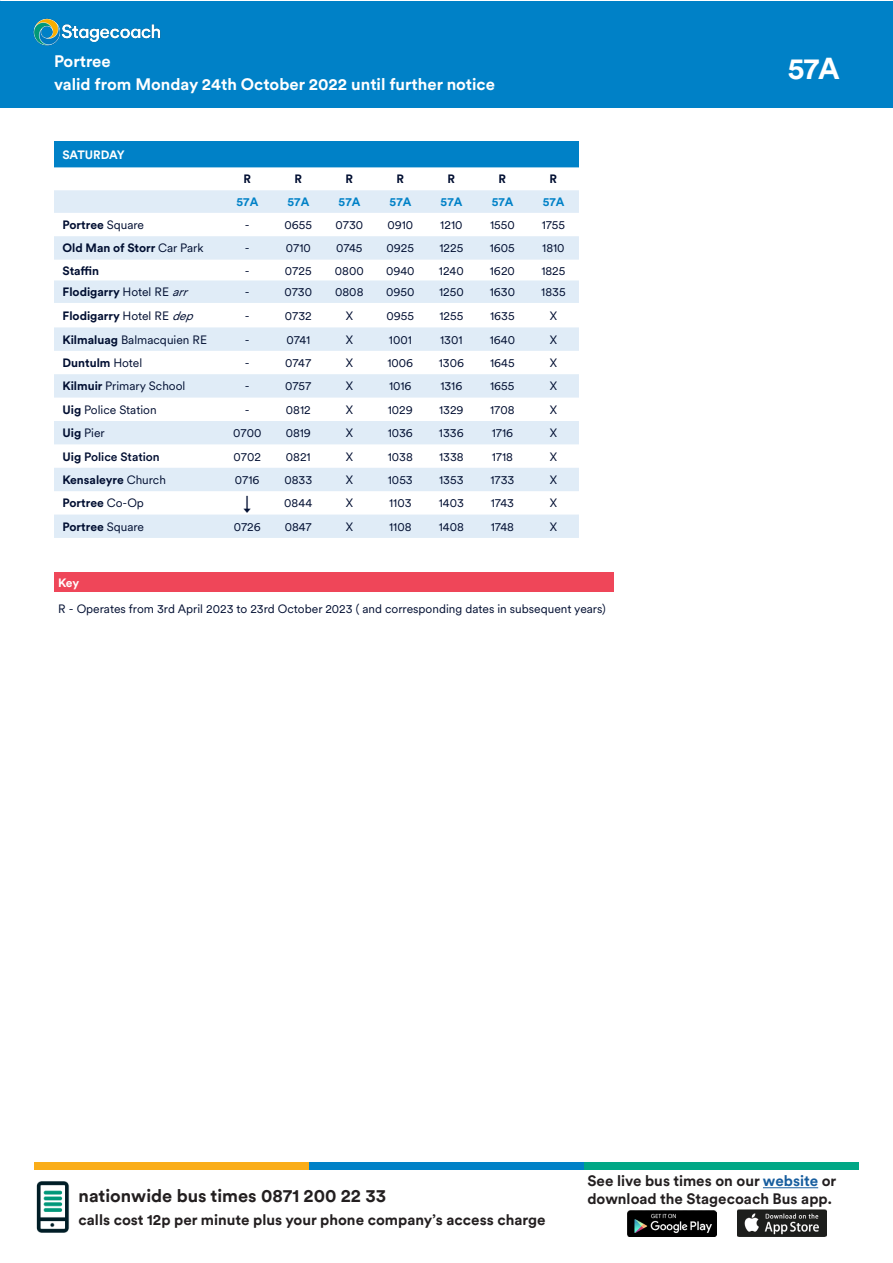
<style>
.page{position:relative;width:893px;height:1263px;background:#fff}
.page>*{position:absolute;margin:0;border:0;box-sizing:border-box;transform-origin:0 0}
.t1{font:700 30px "Stagecoach Circular";color:#fff}
.BODY{font:700 18px "Stagecoach Circular TT";color:#231f20}
.t2{font:18px "Stagecoach Circular";color:#000e31}
.t3{font:700 16.5px "Stagecoach Circular";color:#fff}
.t4{font:700 15px "Stagecoach Circular";color:#231f20}
.BODY-2{font:700 15px "Stagecoach Circular TT";color:#231f20}
.t5{font:12px "Stagecoach Circular";color:#000e31}
.t6{font:700 12px "Stagecoach Circular";color:#000e31}
.t7{font:700 12px "Stagecoach Circular";color:#0081c7}
.t8{font:500 12px "Stagecoach Circular";color:#000e31}
.t9{font:700 12px "Stagecoach Circular";letter-spacing:-.02em;color:#fff}
.s1{font-weight:400}
.s2{font-weight:400;font-style:italic}
.s3{font-weight:700}
.s4{color:#175d9e}
</style>
<div class="page">
<div style="left:0;top:1px;width:893px;height:106px;background:#0081c7"></div>
<div style="left:34px;top:1162px;width:275px;height:8px;background:#faad19"></div>
<div style="left:309px;top:1162px;width:275px;height:8px;background:#0081c7"></div>
<div style="left:584px;top:1162px;width:275px;height:8px;background:#00a786"></div>
<img style="left:737px;top:1210px;width:89px;height:26px">
<img style="left:628px;top:1210px;width:88px;height:26px">
<img style="left:36px;top:1181px;width:34px;height:52px">
<img style="left:33px;top:18px;width:128px;height:28px">
<hr style="left:763px;top:1187px;width:55px;height:1px;background:#175d9e">
<div style="left:54px;top:141px;width:525px;height:26px;background:#0081c7"></div>
<svg style="left:54px;top:190px;width:525px;height:348px;fill:#e0ecf7"></svg>
<div style="left:54px;top:572px;width:559px;height:21px;background:#ef4659"></div>
<p class="t3" style="left:54px;top:50px;width:58px">Portree</p>
<p class="t3" style="left:54px;top:72px;width:443px">valid from Monday 24th October 2022 until further notice</p>
<p class="t9" style="left:63px;top:146px;width:64px">SATURDAY</p>
<p class="t6" style="left:243px;top:171px;width:9px">R</p>
<p class="t6" style="left:294px;top:171px;width:9px">R</p>
<p class="t6" style="left:346px;top:171px;width:9px">R</p>
<p class="t6" style="left:397px;top:171px;width:9px">R</p>
<p class="t6" style="left:448px;top:171px;width:9px">R</p>
<p class="t6" style="left:499px;top:171px;width:9px">R</p>
<p class="t6" style="left:550px;top:171px;width:9px">R</p>
<p class="t7" style="left:237px;top:194px;width:23px">57A</p>
<p class="t7" style="left:288px;top:194px;width:23px">57A</p>
<p class="t7" style="left:339px;top:194px;width:23px">57A</p>
<p class="t7" style="left:390px;top:194px;width:23px">57A</p>
<p class="t7" style="left:441px;top:194px;width:23px">57A</p>
<p class="t7" style="left:492px;top:194px;width:23px">57A</p>
<p class="t7" style="left:543px;top:194px;width:23px">57A</p>
<p class="t6" style="left:63px;top:217px;width:83px">Portree <span class="s1">Square</span></p>
<p class="t5" style="left:245px;top:217px;width:6px">-</p>
<p class="t5" style="left:284px;top:217px;width:29px">0655</p>
<p class="t5" style="left:335px;top:217px;width:29px">0730</p>
<p class="t5" style="left:387px;top:217px;width:27px">0910</p>
<p class="t5" style="left:440px;top:217px;width:24px">1210</p>
<p class="t5" style="left:490px;top:217px;width:26px">1550</p>
<p class="t5" style="left:542px;top:217px;width:25px">1755</p>
<p class="t6" style="left:63px;top:240px;width:143px">Old Man of Storr <span class="s1">Car Park</span></p>
<p class="t5" style="left:245px;top:240px;width:6px">-</p>
<p class="t5" style="left:286px;top:240px;width:27px">0710</p>
<p class="t5" style="left:336px;top:240px;width:28px">0745</p>
<p class="t5" style="left:387px;top:240px;width:29px">0925</p>
<p class="t5" style="left:439px;top:240px;width:25px">1225</p>
<p class="t5" style="left:490px;top:240px;width:27px">1605</p>
<p class="t5" style="left:542px;top:240px;width:24px">1810</p>
<p class="t6" style="left:63px;top:262px;width:38px">Staffin</p>
<p class="t5" style="left:245px;top:262px;width:6px">-</p>
<p class="t5" style="left:285px;top:262px;width:28px">0725</p>
<p class="t5" style="left:335px;top:262px;width:30px">0800</p>
<p class="t5" style="left:386px;top:262px;width:30px">0940</p>
<p class="t5" style="left:439px;top:262px;width:26px">1240</p>
<p class="t5" style="left:490px;top:262px;width:27px">1620</p>
<p class="t5" style="left:541px;top:262px;width:26px">1825</p>
<p class="t6" style="left:63px;top:284px;width:131px">Flodigarry <span class="s1">Hotel RE</span> <span class="s2">arr</span></p>
<p class="t5" style="left:245px;top:284px;width:6px">-</p>
<p class="t5" style="left:284px;top:284px;width:29px">0730</p>
<p class="t5" style="left:335px;top:284px;width:30px">0808</p>
<p class="t5" style="left:386px;top:284px;width:30px">0950</p>
<p class="t5" style="left:439px;top:284px;width:26px">1250</p>
<p class="t5" style="left:490px;top:284px;width:27px">1630</p>
<p class="t5" style="left:541px;top:284px;width:26px">1835</p>
<p class="t6" style="left:63px;top:307px;width:137px">Flodigarry <span class="s1">Hotel RE</span> <span class="s2">dep</span></p>
<p class="t5" style="left:245px;top:307px;width:6px">-</p>
<p class="t5" style="left:285px;top:307px;width:28px">0732</p>
<p class="t5" style="left:346px;top:307px;width:9px">X</p>
<p class="t5" style="left:387px;top:307px;width:29px">0955</p>
<p class="t5" style="left:439px;top:307px;width:25px">1255</p>
<p class="t5" style="left:490px;top:307px;width:26px">1635</p>
<p class="t5" style="left:550px;top:307px;width:9px">X</p>
<p class="t5" style="left:63px;top:331px;width:146px"><span class="s3">Kilmaluag</span> Balmacquien RE</p>
<p class="t5" style="left:245px;top:331px;width:6px">-</p>
<p class="t5" style="left:286px;top:331px;width:25px">0741</p>
<p class="t5" style="left:346px;top:331px;width:9px">X</p>
<p class="t5" style="left:389px;top:331px;width:24px">1001</p>
<p class="t5" style="left:440px;top:331px;width:24px">1301</p>
<p class="t5" style="left:490px;top:331px;width:27px">1640</p>
<p class="t5" style="left:550px;top:331px;width:9px">X</p>
<p class="t6" style="left:63px;top:355px;width:81px">Duntulm <span class="s1">Hotel</span></p>
<p class="t5" style="left:245px;top:355px;width:6px">-</p>
<p class="t5" style="left:285px;top:355px;width:27px">0747</p>
<p class="t5" style="left:346px;top:355px;width:9px">X</p>
<p class="t5" style="left:387px;top:355px;width:27px">1006</p>
<p class="t5" style="left:439px;top:355px;width:27px">1306</p>
<p class="t5" style="left:490px;top:355px;width:26px">1645</p>
<p class="t5" style="left:550px;top:355px;width:9px">X</p>
<p class="t5" style="left:63px;top:378px;width:124px"><span class="s3">Kilmuir</span> Primary School</p>
<p class="t5" style="left:245px;top:378px;width:6px">-</p>
<p class="t5" style="left:285px;top:378px;width:28px">0757</p>
<p class="t5" style="left:346px;top:378px;width:9px">X</p>
<p class="t5" style="left:389px;top:378px;width:24px">1016</p>
<p class="t5" style="left:440px;top:378px;width:24px">1316</p>
<p class="t5" style="left:490px;top:378px;width:26px">1655</p>
<p class="t5" style="left:550px;top:378px;width:9px">X</p>
<p class="t5" style="left:63px;top:402px;width:96px"><span class="s3">Uig</span> Police Station</p>
<p class="t5" style="left:245px;top:402px;width:6px">-</p>
<p class="t5" style="left:286px;top:402px;width:26px">0812</p>
<p class="t5" style="left:346px;top:402px;width:9px">X</p>
<p class="t5" style="left:388px;top:402px;width:27px">1029</p>
<p class="t5" style="left:439px;top:402px;width:26px">1329</p>
<p class="t5" style="left:490px;top:402px;width:26px">1708</p>
<p class="t5" style="left:550px;top:402px;width:9px">X</p>
<p class="t5" style="left:63px;top:425px;width:44px"><span class="s3">Uig</span> Pier</p>
<p class="t5" style="left:233px;top:425px;width:30px">0700</p>
<p class="t5" style="left:286px;top:425px;width:27px">0819</p>
<p class="t5" style="left:346px;top:425px;width:9px">X</p>
<p class="t5" style="left:388px;top:425px;width:27px">1036</p>
<p class="t5" style="left:439px;top:425px;width:26px">1336</p>
<p class="t5" style="left:492px;top:425px;width:23px">1716</p>
<p class="t5" style="left:550px;top:425px;width:9px">X</p>
<p class="t8" style="left:63px;top:448px;width:99px"><span class="s3">Uig</span> Police Station</p>
<p class="t5" style="left:234px;top:448px;width:29px">0702</p>
<p class="t5" style="left:286px;top:448px;width:26px">0821</p>
<p class="t5" style="left:346px;top:448px;width:9px">X</p>
<p class="t5" style="left:388px;top:448px;width:27px">1038</p>
<p class="t5" style="left:439px;top:448px;width:26px">1338</p>
<p class="t5" style="left:492px;top:448px;width:23px">1718</p>
<p class="t5" style="left:550px;top:448px;width:9px">X</p>
<p class="t6" style="left:63px;top:471px;width:105px">Kensaleyre <span class="s1">Church</span></p>
<p class="t5" style="left:235px;top:472px;width:26px">0716</p>
<p class="t5" style="left:284px;top:472px;width:29px">0833</p>
<p class="t5" style="left:346px;top:472px;width:9px">X</p>
<p class="t5" style="left:388px;top:472px;width:26px">1053</p>
<p class="t5" style="left:439px;top:472px;width:26px">1353</p>
<p class="t5" style="left:490px;top:472px;width:26px">1733</p>
<p class="t5" style="left:550px;top:472px;width:9px">X</p>
<p class="t6" style="left:63px;top:495px;width:83px">Portree <span class="s1">Co-Op</span></p>
<p class="t2" style="left:243px;top:491px;width:10px">↓</p>
<p class="t5" style="left:284px;top:495px;width:30px">0844</p>
<p class="t5" style="left:346px;top:495px;width:9px">X</p>
<p class="t5" style="left:389px;top:495px;width:24px">1103</p>
<p class="t5" style="left:439px;top:495px;width:27px">1403</p>
<p class="t5" style="left:491px;top:495px;width:25px">1743</p>
<p class="t5" style="left:550px;top:495px;width:9px">X</p>
<p class="t6" style="left:63px;top:518px;width:83px">Portree <span class="s1">Square</span></p>
<p class="t5" style="left:234px;top:518px;width:29px">0726</p>
<p class="t5" style="left:285px;top:518px;width:29px">0847</p>
<p class="t5" style="left:346px;top:518px;width:9px">X</p>
<p class="t5" style="left:389px;top:518px;width:24px">1108</p>
<p class="t5" style="left:439px;top:518px;width:27px">1408</p>
<p class="t5" style="left:491px;top:518px;width:25px">1748</p>
<p class="t5" style="left:550px;top:518px;width:9px">X</p>
<p class="t9" style="left:58px;top:574px;width:23px">Key</p>
<p class="t5" style="left:58px;top:601px;width:549px">R - Operates from 3rd April 2023 to 23rd October 2023 ( and corresponding dates in subsequent years)</p>
<p class="t1" style="left:788px;top:48px;width:54px">57A</p>
<p class="BODY" style="left:79px;top:1183px;width:309px">nationwide bus times 0871 200 22 33</p>
<p class="BODY-2" style="left:79px;top:1209px;width:469px">calls cost 12p per minute plus your phone company’s access charge</p>
<p class="t4" style="left:587px;top:1171px;width:251px">See live bus times on our <span class="s4">website</span> or</p>
<p class="t4" style="left:587px;top:1189px;width:246px">download the Stagecoach Bus app.</p>
</div>
